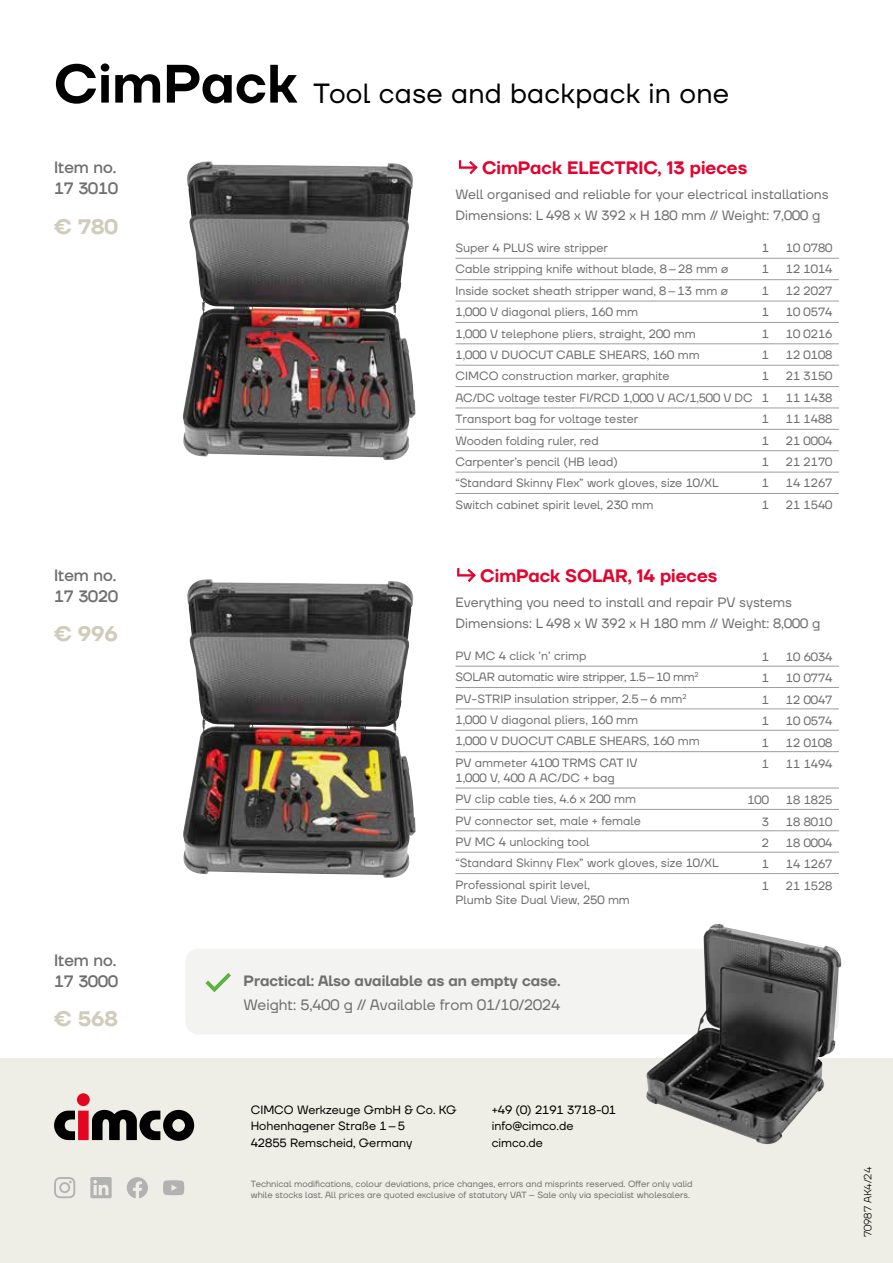
<style>
.page{position:relative;width:893px;height:1263px;background:#fff}
.page>*{position:absolute;margin:0;border:0;box-sizing:border-box;transform-origin:0 0}
.t1{font:27.75px "TT Firs Neue";letter-spacing:.01em;color:#000}
.t2{font:600 21px "TT Firs Neue";color:#cfccba}
.t3{font:600 18px "TT Firs Neue";color:#e4032f}
.t4{font:500 16.5px/21px "TT Firs Neue";color:#706f6f}
.t5{font:15px "TT Firs Neue";color:#706f6f}
.t6{font:600 15px "TT Firs Neue";color:#706f6f}
.t7{font:13.5px/20.7px "TT Firs Neue";color:#706f6f}
.t8{font:12px/21.5px "TT Firs Neue";color:#706f6f;text-align:justify}
.t9{font:12px/16.5px "TT Firs Neue";color:#000}
.t10{font:300 10.5px "TT Firs Neue";color:#000}
.t11{font:9px/10.8px "TT Firs Neue";color:#706f6f}
.s1{font-weight:600;font-size:54px}
</style>
<div class="page">
<div style="left:0;top:1058px;width:893px;height:205px;background:#efeee6"></div>
<svg style="left:54px;top:1093px;width:140px;height:48px"></svg>
<svg style="left:54px;top:1177px;width:21px;height:21px"></svg>
<svg style="left:90px;top:1177px;width:22px;height:21px"></svg>
<svg style="left:127px;top:1177px;width:21px;height:21px"></svg>
<svg style="left:163px;top:1180px;width:21px;height:15px"></svg>
<svg style="left:459px;top:160px;width:19px;height:15px"></svg>
<svg style="left:457px;top:568px;width:19px;height:14px"></svg>
<hr style="left:455px;top:258px;width:384px;height:1px;background:#9d9d9c">
<hr style="left:455px;top:279px;width:384px;height:1px;background:#9d9d9c">
<hr style="left:455px;top:301px;width:384px;height:1px;background:#9d9d9c">
<hr style="left:455px;top:322px;width:384px;height:1px;background:#9d9d9c">
<hr style="left:455px;top:344px;width:384px;height:1px;background:#9d9d9c">
<hr style="left:455px;top:365px;width:384px;height:1px;background:#9d9d9c">
<hr style="left:455px;top:386px;width:384px;height:1px;background:#9d9d9c">
<hr style="left:455px;top:408px;width:384px;height:1px;background:#9d9d9c">
<hr style="left:455px;top:429px;width:384px;height:1px;background:#9d9d9c">
<hr style="left:455px;top:450px;width:384px;height:1px;background:#9d9d9c">
<hr style="left:455px;top:472px;width:384px;height:1px;background:#9d9d9c">
<hr style="left:455px;top:493px;width:384px;height:1px;background:#9d9d9c">
<img style="left:183px;top:161px;width:233px;height:299px">
<img style="left:183px;top:579px;width:233px;height:299px">
<hr style="left:455px;top:666px;width:384px;height:1px;background:#9d9d9c">
<hr style="left:455px;top:687px;width:384px;height:1px;background:#9d9d9c">
<hr style="left:455px;top:709px;width:384px;height:1px;background:#9d9d9c">
<hr style="left:455px;top:730px;width:384px;height:1px;background:#9d9d9c">
<hr style="left:455px;top:751px;width:384px;height:1px;background:#9d9d9c">
<hr style="left:455px;top:788px;width:384px;height:1px;background:#9d9d9c">
<hr style="left:455px;top:809px;width:384px;height:1px;background:#9d9d9c">
<hr style="left:455px;top:830px;width:384px;height:1px;background:#9d9d9c">
<hr style="left:455px;top:852px;width:384px;height:1px;background:#9d9d9c">
<hr style="left:455px;top:873px;width:384px;height:1px;background:#9d9d9c">
<div style="left:185px;top:949px;width:654px;height:85px;background:#f3f3f2;border-radius:13px"></div>
<svg style="left:205px;top:973px;width:26px;height:19px"></svg>
<img style="left:646px;top:924px;width:195px;height:220px">
<h1 class="t1" style="left:54px;top:74px;width:677px"><span class="s1">CimPack</span> Tool case and backpack in one</h1>
<h3 class="t4" style="left:54px;top:157px;width:66px">Item no.<br>17 3010</h3>
<h2 class="t2" style="left:54px;top:212px;width:66px">€ 780</h2>
<h3 class="t4" style="left:54px;top:564px;width:66px">Item no.<br>17 3020</h3>
<h2 class="t2" style="left:54px;top:620px;width:66px">€ 996</h2>
<h3 class="t4" style="left:54px;top:949px;width:66px">Item no.<br>17 3000</h3>
<h2 class="t2" style="left:54px;top:1004px;width:66px">€ 568</h2>
<h3 class="t3" style="left:482px;top:156px;width:267px">CimPack ELECTRIC, 13 pieces</h3>
<p class="t7" style="left:455px;top:184px;width:375px">Well organised and reliable for your electrical installations<br>Dimensions: L 498 x W 392 x H 180 mm // Weight: 7,000 g</p>
<p class="t8" style="left:455px;top:237px;width:299px;text-align:left">Super 4 PLUS wire stripper<br>Cable stripping knife without blade, 8–28 mm ø Inside socket sheath stripper wand, 8–13 mm ø 1,000 V diagonal pliers, 160 mm<br>1,000 V telephone pliers, straight, 200 mm<br>1,000 V DUOCUT CABLE SHEARS, 160 mm<br>CIMCO construction marker, graphite<br>AC/DC voltage tester FI/RCD 1,000 V AC/1,500 V DC Transport bag for voltage tester<br>Wooden folding ruler, red<br>Carpenter’s pencil (HB lead)<br>“Standard Skinny Flex” work gloves, size 10/XL Switch cabinet spirit level, 230 mm</p>
<p class="t8" style="left:786px;top:237px;width:48px">10 0780<br>12 1014<br>12 2027<br>10 0574<br>10 0216<br>12 0108<br>21 3150<br>11 1438<br>11 1488<br>21 0004<br>21 2170<br>14 1267<br>21 1540</p>
<p class="t8" style="left:762px;top:237px;width:9px">1<br>1<br>1<br>1<br>1<br>1<br>1<br>1<br>1<br>1<br>1<br>1<br>1</p>
<h3 class="t3" style="left:480px;top:564px;width:239px">CimPack SOLAR, 14 pieces</h3>
<p class="t7" style="left:455px;top:592px;width:366px">Everything you need to install and repair PV systems<br>Dimensions: L 498 x W 392 x H 180 mm // Weight: 8,000 g</p>
<p class="t8" style="left:455px;top:645px;width:246px;text-align:left">PV MC 4 click ’n’ crimp<br>SOLAR automatic wire stripper, 1.5–10 mm<sup>2<br></sup>PV-STRIP insulation stripper, 2.5–6 mm<sup>2<br></sup>1,000 V diagonal pliers, 160 mm<br>1,000 V DUOCUT CABLE SHEARS, 160 mm<br>PV ammeter 4100 TRMS CAT IV</p>
<p class="t8" style="left:455px;top:767px;width:264px;text-align:left">1,000 V, 400 A AC/DC + bag<br>PV clip cable ties, 4.6 x 200 mm<br>PV connector set, male + female<br>PV MC 4 unlocking tool<br>“Standard Skinny Flex” work gloves, size 10/XL<br>Professional spirit level,</p>
<p class="t8" style="left:455px;top:889px;width:176px">Plumb Site Dual View, 250 mm</p>
<p class="t8" style="left:786px;top:646px;width:48px">10 6034<br>10 0774<br>12 0047<br>10 0574<br>12 0108<br>11 1494</p>
<p class="t8" style="left:786px;top:789px;width:48px">18 1825<br>18 8010<br>18 0004<br>14 1267<br>21 1528</p>
<p class="t8" style="left:762px;top:646px;width:9px">1<br>1<br>1<br>1<br>1<br>1</p>
<p class="t8" style="left:762px;top:789px;width:9px;text-indent:-14px">100<br>3<br>2<br>1<br>1</p>
<p class="t6" style="left:244px;top:971px;width:319px">Practical: Also available as an empty case.</p>
<p class="t5" style="left:244px;top:994px;width:318px">Weight: 5,400 g // Available from 01/10/2024</p>
<p class="t9" style="left:492px;top:1101px;width:126px">+49 (0) 2191 3718-01 info@cimco.de cimco.de</p>
<p class="t9" style="left:251px;top:1101px;width:207px">CIMCO Werkzeuge GmbH &amp; Co. KG<br>Hohenhagener Straße 1–5<br>42855 Remscheid, Germany</p>
<p class="t11" style="left:251px;top:1179px;width:443px">Technical modifications, colour deviations, price changes, errors and misprints reserved. Offer only valid while stocks last. All prices are quoted exclusive of statutory VAT – Sale only via specialist wholesalers.</p>
<p class="t10" style="left:861px;top:1237px;width:72px;rotate:-90deg">70987 AK4/24</p>
</div>
